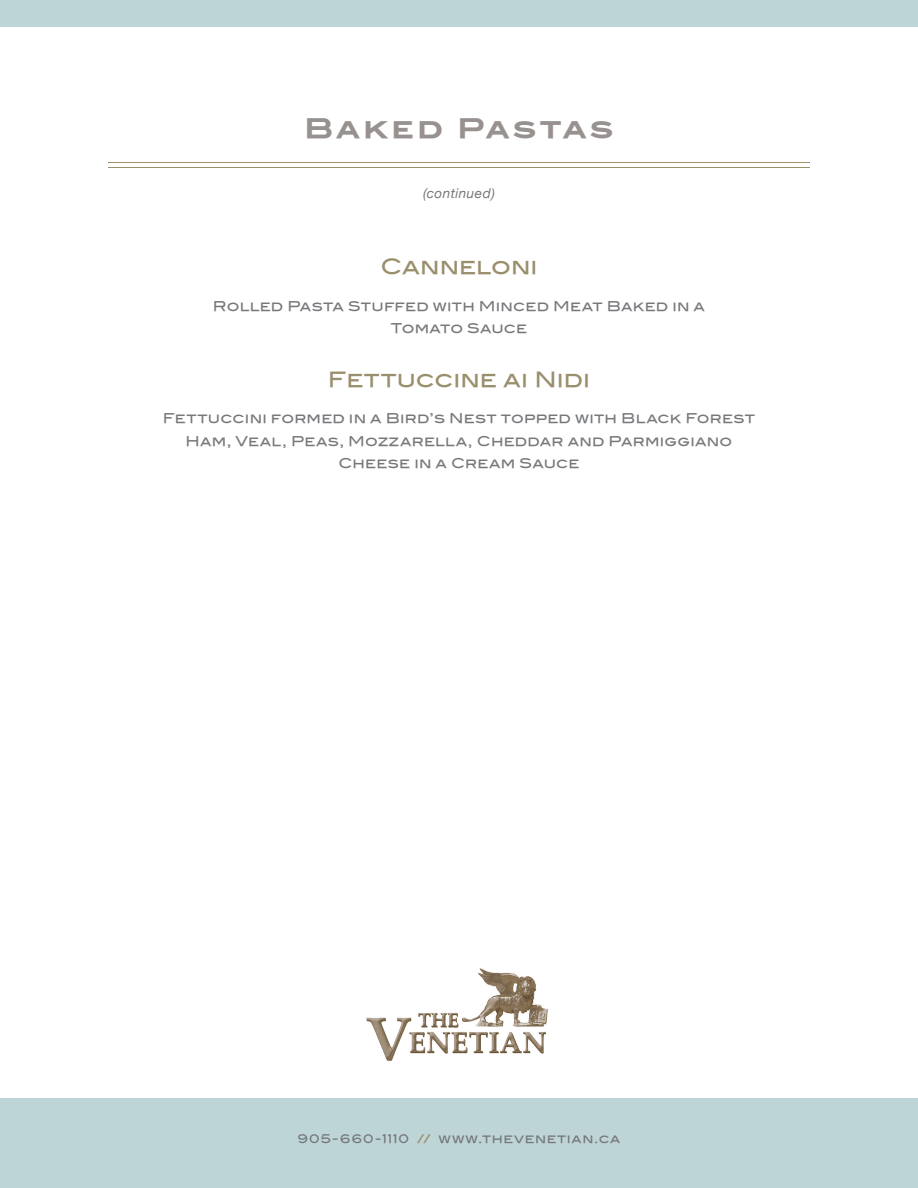
<style>
.page{position:relative;width:918px;height:1188px;background:#fff}
.page>*{position:absolute;margin:0;border:0;box-sizing:border-box;transform-origin:0 0}
.Menu_Title{font:27px "Blair ITCTT Bold";letter-spacing:.11em;color:#979290}
.t1{font:21px "Blair Md ITCTT Medium";color:#998f6d}
.t2{font:13.5px/22.5px "Blair Md ITCTT Medium";letter-spacing:.015em;color:#76787b;text-align:center}
.Italics{font:italic 13.5px "Helvetica Neue";letter-spacing:.035em;color:#76787b}
.t3{font:12px "Blair Md ITCTT Medium";letter-spacing:.05em;color:#76787b}
.s1{color:#998f6d}
</style>
<div class="page">
<img style="left:366px;top:968px;width:182px;height:93px">
<div style="left:0;top:1098px;width:918px;height:90px;background:#bed5d7"></div>
<div style="left:0;top:0;width:918px;height:27px;background:#bed5d7"></div>
<hr style="left:108px;top:162px;width:702px;height:1px;background:#998f6d">
<hr style="left:108px;top:167px;width:702px;height:1px;background:#998f6d">
<p class="Menu_Title" style="left:304px;top:112px;width:311px">Baked Pastas</p>
<p class="Italics" style="left:423px;top:185px;width:73px">(continued)</p>
<p class="t1" style="left:381px;top:254px;width:158px">Canneloni</p>
<p class="t2" style="left:213px;top:294px;width:494px">Rolled Pasta Stuffed with Minced Meat Baked in a</p>
<p class="t2" style="left:391px;top:317px;width:138px">Tomato Sauce</p>
<p class="t1" style="left:328px;top:366px;width:264px">Fettuccine ai Nidi</p>
<p class="t2" style="left:163px;top:407px;width:594px">Fettuccini formed in a Bird’s Nest topped with Black Forest<br>Ham, Veal, Peas, Mozzarella, Cheddar and Parmiggiano<br>Cheese in a Cream Sauce</p>
<p class="t3" style="left:298px;top:1131px;width:324px">905-660-1110 <span class="s1">//</span> www.thevenetian.ca</p>
</div>
